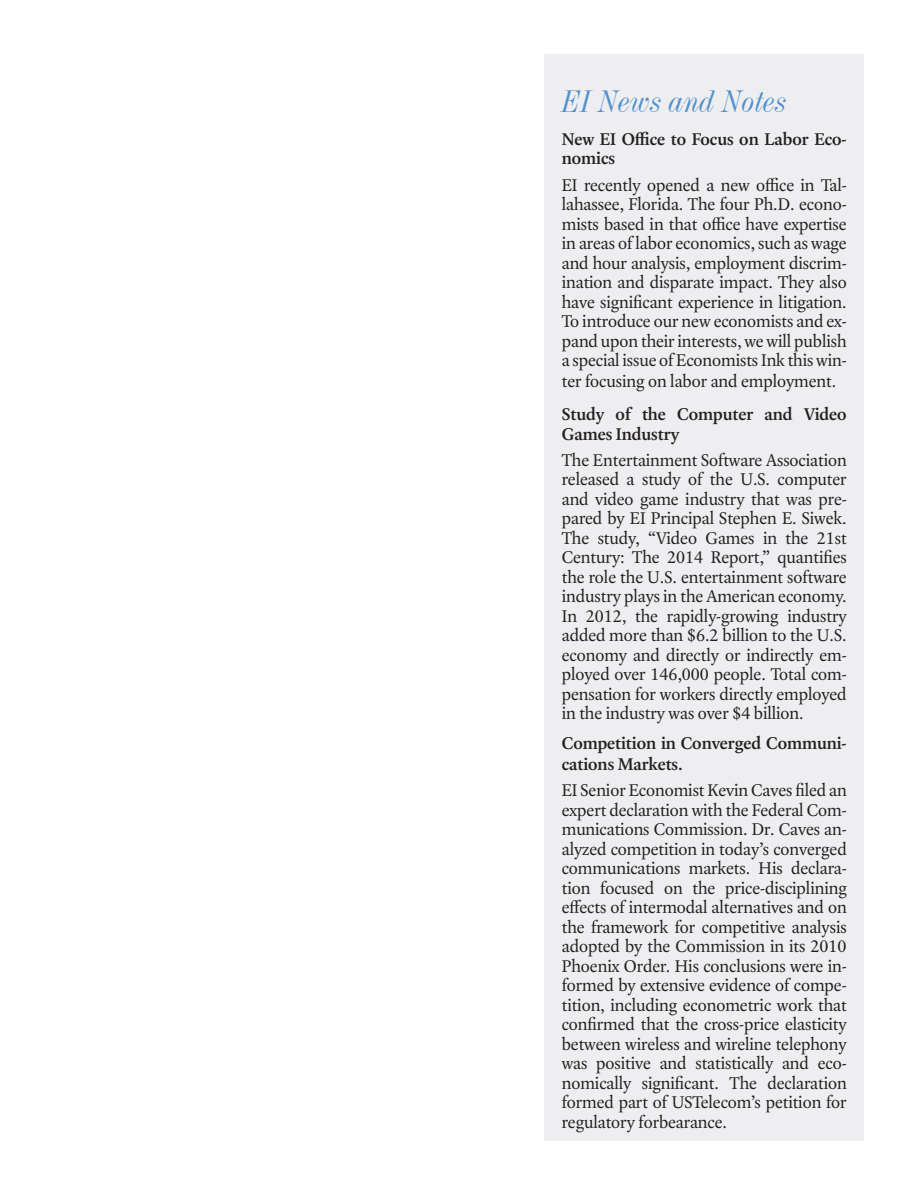
<style>
.page{position:relative;width:918px;height:1188px;background:#fff}
.page>*{position:absolute;margin:0;border:0;box-sizing:border-box;transform-origin:0 0}
.t1{font:italic 30px "Industrial 736 BT";color:#5090cc}
.t2{font:18px/19.5px "Laurentian Std";color:#231f20;text-align:justify}
.t3{font:600 18px/19.5px "Laurentian Std";color:#231f20}
</style>
<div class="page">
<div style="left:545px;top:54px;width:319px;height:1086px;background:#eeeef0"></div>
<p class="t1" style="left:562px;top:83px;width:227px">EI News and Notes</p>
<p class="t3" style="left:562px;top:129px;width:286px">New EI Office to Focus on Labor Eco&shy;nomics</p>
<p class="t2" style="left:562px;top:175px;width:286px">EI recently opened a new office in Tal&shy;lahassee, Florida. The four Ph.D. econo&shy;mists based in that office have expertise in areas of labor economics, such as wage and hour analysis, employment discrim&shy;ination and disparate impact. They also have significant experience in litigation.<br>To introduce our new economists and ex&shy;pand upon their interests, we will publish a special issue of Economists Ink this win&shy;ter focusing on labor and employment.</p>
<p class="t3" style="left:562px;top:404px;width:286px">Study of the Computer and Video<br>Games Industry</p>
<p class="t2" style="left:562px;top:450px;width:286px">The Entertainment Software Association released a study of the U.S. computer and video game industry that was pre&shy;pared by EI Principal Stephen E. Siwek.<br>The study, “Video Games in the 21st Century: The 2014 Report,” quantifies the role the U.S. entertainment software industry plays in the American economy.<br>In 2012, the rapidly-growing industry added more than $6.2 billion to the U.S. economy and directly or indirectly em&shy;ployed over 146,000 people. Total com&shy;pensation for workers directly employed in the industry was over $4 billion.</p>
<p class="t3" style="left:562px;top:733px;width:286px;line-height:21px">Competition in Converged Communi&shy;cations Markets.</p>
<p class="t2" style="left:562px;top:781px;width:286px">EI Senior Economist Kevin Caves filed an expert declaration with the Federal Com&shy;munications Commission. Dr. Caves an&shy;alyzed competition in today’s converged communications markets. His declara&shy;tion focused on the price-disciplining effects of intermodal alternatives and on the framework for competitive analysis adopted by the Commission in its 2010<br>Phoenix Order. His conclusions were in&shy;formed by extensive evidence of compe&shy;tition, including econometric work that confirmed that the cross-price elasticity between wireless and wireline telephony was positive and statistically and eco&shy;nomically significant. The declaration formed part of USTelecom’s petition for regulatory forbearance.</p>
</div>
